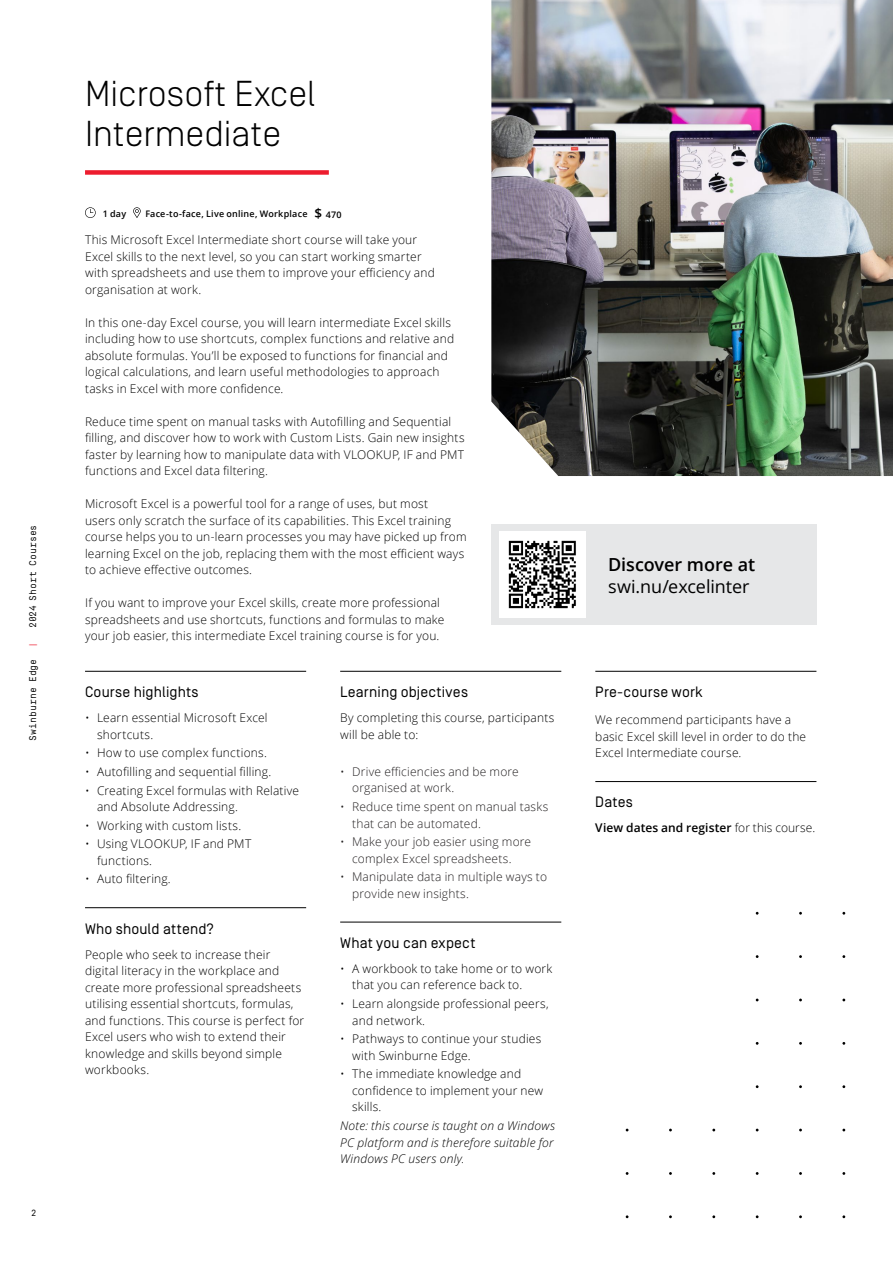
<style>
.page{position:relative;width:893px;height:1263px;background:#fff}
.page>*{position:absolute;margin:0;border:0;box-sizing:border-box;transform-origin:0 0}
.t1{font:300 36px/40.5px "Simplon Norm";color:#000}
.t2{font:18px "Open Sans";letter-spacing:-.005em;color:#000}
.t3{font:600 18px "Open Sans";letter-spacing:-.005em;color:#000}
.t4{font:15px "Simplon Norm";letter-spacing:.01em;color:#000}
.t5{font:300 12px/16.5px "Open Sans";letter-spacing:.015em;color:#000}
.t6{font:300 12px/16.5px "Open Sans";letter-spacing:.015em;color:#000101}
.t7{font:300 12px/16.5px "Open Sans";letter-spacing:.015em;color:#221f20}
.t8{font:italic 300 12px/16.5px "Open Sans";letter-spacing:.015em;color:#000}
.t9{font:600 12px "Open Sans";letter-spacing:.01em;color:#000}
.t10{font:9.75px "Simplon Mono";color:#000}
.t11{font:9.75px "Simplon Norm";color:#ed1c2e}
.t12{font:600 9px "Open Sans";letter-spacing:.025em;color:#000}
.t13{font:9px "Simplon Norm";color:#000}
.s1{font-size:13.5px}
.s2{color:#000101}
.s3{font-weight:300}
</style>
<div class="page">
<svg style="left:85px;top:207px;width:11px;height:11px"></svg>
<svg style="left:133px;top:207px;width:8px;height:11px"></svg>
<div style="left:85px;top:170px;width:244px;height:5px;background:#ed1c2e"></div>
<hr style="left:85px;top:671px;width:221px;height:1px;background:#000">
<hr style="left:85px;top:907px;width:221px;height:1px;background:#000">
<hr style="left:340px;top:671px;width:221px;height:1px;background:#000">
<hr style="left:340px;top:922px;width:221px;height:1px;background:#000">
<hr style="left:595px;top:671px;width:221px;height:1px;background:#000">
<hr style="left:595px;top:781px;width:221px;height:1px;background:#000">
<img style="left:491px;top:0;width:402px;height:476px">
<div style="left:491px;top:525px;width:326px;height:100px;background:#e6e7e8"></div>
<img style="left:500px;top:531px;width:85px;height:86px">
<p class="t10" style="left:28px;top:628px;width:105px;rotate:-90deg">2024 Short Courses</p>
<p class="t10" style="left:28px;top:740px;width:83px;rotate:-90deg">Swinburne Edge</p>
<p class="t11" style="left:28px;top:646px;width:4px;rotate:-90deg">|</p>
<p class="t13" style="left:31px;top:1208px;width:6px">2</p>
<h1 class="t1" style="left:85px;top:73px;width:232px">Microsoft Excel<br>Intermediate</h1>
<p class="t12" style="left:103px;top:208px;width:25px">1 day</p>
<p class="t12" style="left:145px;top:208px;width:198px">Face-to-face, Live online, Workplace <span class="s1">$</span> 470</p>
<p class="t5" style="left:85px;top:231px;width:351px">This Microsoft Excel Intermediate short course will take your Excel skills to the next level, so you can start working smarter with spreadsheets and use them to improve your efficiency and organisation at work.</p>
<p class="t5" style="left:85px;top:314px;width:371px">In this one-day Excel course, you will learn intermediate Excel skills including how to use shortcuts, complex functions and relative and absolute formulas. You’ll be exposed to functions for financial and logical calculations, and learn useful methodologies to approach tasks in Excel with more confidence.</p>
<p class="t5" style="left:85px;top:413px;width:381px">Reduce time spent on manual tasks with Autofilling and Sequential filling, and discover how to work with Custom Lists. Gain new insights faster by learning how to manipulate data with VLOOKUP, IF and PMT functions and Excel data filtering.</p>
<p class="t5" style="left:85px;top:495px;width:383px">Microsoft Excel is a powerful tool for a range of uses, but most<br>users only scratch the surface of its capabilities. This Excel training course helps you to un-learn processes you may have picked up from learning Excel on the job, replacing them with the most efficient ways to achieve effective outcomes.</p>
<p class="t5" style="left:85px;top:594px;width:361px">If you want to improve your Excel skills, create more professional spreadsheets and use shortcuts, functions and formulas to make your job easier, this intermediate Excel training course is for you.</p>
<p class="t4" style="left:85px;top:684px;width:115px">Course highlights</p>
<p class="t5" style="left:97px;top:709px;width:172px;text-indent:-12px">• Learn essential Microsoft Excel shortcuts.</p>
<p class="t5" style="left:85px;top:744px;width:183px">• How to use complex functions.</p>
<p class="t5" style="left:85px;top:763px;width:188px">• Autofilling and sequential filling.</p>
<p class="t5" style="left:97px;top:782px;width:204px;text-indent:-12px">• Creating Excel formulas with Relative and Absolute Addressing.</p>
<p class="t5" style="left:85px;top:817px;width:158px">• Working with custom lists.</p>
<p class="t5" style="left:97px;top:835px;width:156px;text-indent:-12px">• Using VLOOKUP, IF and PMT functions.</p>
<p class="t5" style="left:85px;top:870px;width:87px">• Auto filtering.</p>
<p class="t4" style="left:85px;top:920px;width:131px">Who should attend?</p>
<p class="t5" style="left:85px;top:946px;width:221px">People who seek to increase their digital literacy in the workplace and create more professional spreadsheets utilising essential shortcuts, formulas, and functions. This course is perfect for Excel users who wish to extend their knowledge and skills beyond simple workbooks.</p>
<p class="t4" style="left:340px;top:684px;width:129px">Learning objectives</p>
<p class="t5" style="left:340px;top:709px;width:216px">By completing this course, participants will be able to:</p>
<p class="t7" style="left:352px;top:763px;width:168px;text-indent:-12px">• Drive efficiencies and be more organised at work.</p>
<p class="t7" style="left:352px;top:798px;width:198px;text-indent:-12px">• Reduce time spent on manual tasks that can be automated.</p>
<p class="t7" style="left:352px;top:833px;width:180px;text-indent:-12px">• Make your job easier using more complex Excel spreadsheets.</p>
<p class="t7" style="left:352px;top:868px;width:196px;text-indent:-12px">• Manipulate data in multiple ways to provide new insights.</p>
<p class="t4" style="left:340px;top:935px;width:137px">What you can expect</p>
<p class="t6" style="left:352px;top:960px;width:202px;text-indent:-12px">• A workbook to take home or to work that you can reference back to.</p>
<p class="t6" style="left:352px;top:995px;width:198px;text-indent:-12px">• Learn alongside professional peers, and network.</p>
<p class="t6" style="left:352px;top:1030px;width:191px;text-indent:-12px">• Pathways to continue your studies with Swinburne Edge.</p>
<p class="t6" style="left:352px;top:1065px;width:193px;text-indent:-12px">• The immediate knowledge and confidence to implement your new skills.</p>
<p class="t8" style="left:340px;top:1117px;width:217px">Note: this course is taught on a Windows<br>PC platform and is therefore suitable for<br>Windows PC users only.</p>
<h2 class="t3" style="left:608px;top:552px;width:149px">Discover more at</h2>
<h2 class="t2" style="left:608px;top:574px;width:143px">swi.nu/excelinter</h2>
<p class="t4" style="left:595px;top:684px;width:109px">Pre-cou<span class="s2">rse work</span></p>
<p class="t6" style="left:595px;top:711px;width:212px">We recommend participants have a basic Excel skill level in order to do the<br>Excel Intermediate course.</p>
<p class="t4" style="left:595px;top:794px;width:39px">Dates</p>
<p class="t9" style="left:595px;top:820px;width:221px">View dates and register <span class="s3">for this course.</span></p>
</div>
